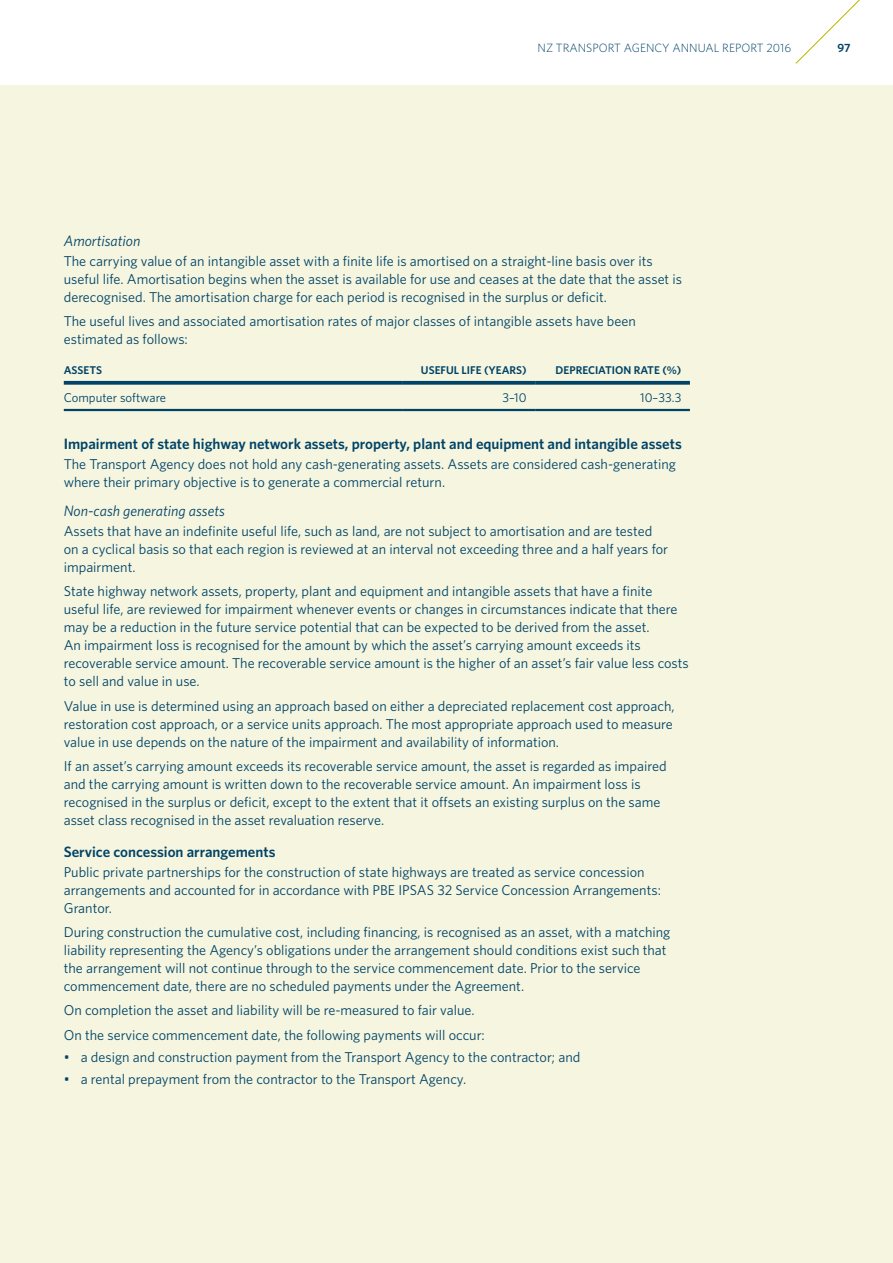
<style>
.page{position:relative;width:893px;height:1263px;background:#fff}
.page>*{position:absolute;margin:0;border:0;box-sizing:border-box;transform-origin:0 0}
.t1{font:600 15px "Whitney";color:#004366}
.t2{font:italic 15px "Whitney";color:#004366}
.t3{font:14.25px/18px "Whitney";color:#004366}
.t4{font:12.75px "Whitney";color:#004366}
.t5{font:300 12px "Whitney";color:#004366}
.t6{font:600 12px "Whitney";color:#004366}
.t7{font:600 11.25px "Whitney";color:#004366}
</style>
<div class="page">
<div style="left:0;top:85px;width:893px;height:1178px;background:#f5f5e0"></div>
<svg style="left:795px;top:0;width:65px;height:64px"></svg>
<svg style="left:64px;top:381px;width:339px;height:4px"></svg>
<svg style="left:403px;top:381px;width:132px;height:4px"></svg>
<svg style="left:535px;top:381px;width:155px;height:4px"></svg>
<hr style="left:64px;top:409px;width:339px;height:2px;background:#004366">
<hr style="left:403px;top:409px;width:132px;height:2px;background:#004366">
<hr style="left:535px;top:409px;width:155px;height:2px;background:#004366">
<p class="t5" style="left:537px;top:40px;width:255px">NZ TRANSPORT AGENCY ANNUAL REPORT 2016</p>
<p class="t6" style="left:837px;top:40px;width:14px">97</p>
<p class="t2" style="left:64px;top:231px;width:78px">Amortisation</p>
<p class="t3" style="left:64px;top:252px;width:620px">The carrying value of an intangible asset with a finite life is amortised on a straight-line basis over its useful life. Amortisation begins when the asset is available for use and ceases at the date that the asset is derecognised. The amortisation charge for each period is recognised in the surplus or deficit.</p>
<p class="t3" style="left:64px;top:312px;width:574px">The useful lives and associated amortisation rates of major classes of intangible assets have been estimated as follows:</p>
<p class="t7" style="left:64px;top:363px;width:40px">ASSETS</p>
<p class="t7" style="left:421px;top:363px;width:107px">USEFUL LIFE (YEARS)</p>
<p class="t7" style="left:556px;top:363px;width:127px">DEPRECIATION RATE (%)</p>
<p class="t4" style="left:64px;top:389px;width:104px">Computer software</p>
<p class="t4" style="left:502px;top:389px;width:26px">3–10</p>
<p class="t4" style="left:640px;top:389px;width:43px">10–33.3</p>
<p class="t1" style="left:64px;top:433px;width:619px">Impairment of state highway network assets, property, plant and equipment and intangible assets</p>
<p class="t3" style="left:64px;top:454px;width:614px">The Transport Agency does not hold any cash-generating assets. Assets are considered cash-generating where their primary objective is to generate a commercial return.</p>
<p class="t2" style="left:64px;top:501px;width:163px">Non-cash generating assets</p>
<p class="t3" style="left:64px;top:522px;width:606px">Assets that have an indefinite useful life, such as land, are not subject to amortisation and are tested on a cyclical basis so that each region is reviewed at an interval not exceeding three and a half years for impairment.</p>
<p class="t3" style="left:64px;top:582px;width:626px">State highway network assets, property, plant and equipment and intangible assets that have a finite useful life, are reviewed for impairment whenever events or changes in circumstances indicate that there may be a reduction in the future service potential that can be expected to be derived from the asset.<br>An impairment loss is recognised for the amount by which the asset’s carrying amount exceeds its recoverable service amount. The recoverable service amount is the higher of an asset’s fair value less costs to sell and value in use.</p>
<p class="t3" style="left:64px;top:696px;width:612px;text-align:justify">Value in use is determined using an approach based on either a depreciated replacement cost approach, restoration cost approach, or a service units approach. The most appropriate approach used to measure value in use depends on the nature of the impairment and availability of information.</p>
<p class="t3" style="left:64px;top:757px;width:604px">If an asset’s carrying amount exceeds its recoverable service amount, the asset is regarded as impaired and the carrying amount is written down to the recoverable service amount. An impairment loss is recognised in the surplus or deficit, except to the extent that it offsets an existing surplus on the same asset class recognised in the asset revaluation reserve.</p>
<p class="t1" style="left:64px;top:841px;width:213px">Service concession arrangements</p>
<p class="t3" style="left:64px;top:862px;width:599px">Public private partnerships for the construction of state highways are treated as service concession arrangements and accounted for in accordance with PBE IPSAS 32 Service Concession Arrangements:<br>Grantor.</p>
<p class="t3" style="left:64px;top:923px;width:608px">During construction the cumulative cost, including financing, is recognised as an asset, with a matching liability representing the Agency’s obligations under the arrangement should conditions exist such that the arrangement will not continue through to the service commencement date. Prior to the service commencement date, there are no scheduled payments under the Agreement.</p>
<p class="t3" style="left:64px;top:998px;width:423px;line-height:24.5px">On completion the asset and liability will be re-measured to fair value.<br>On the service commencement date, the following payments will occur:</p>
<p class="t3" style="left:64px;top:1048px;width:518px">• a design and construction payment from the Transport Agency to the contractor; and</p>
<p class="t3" style="left:64px;top:1070px;width:404px">• a rental prepayment from the contractor to the Transport Agency.</p>
</div>
